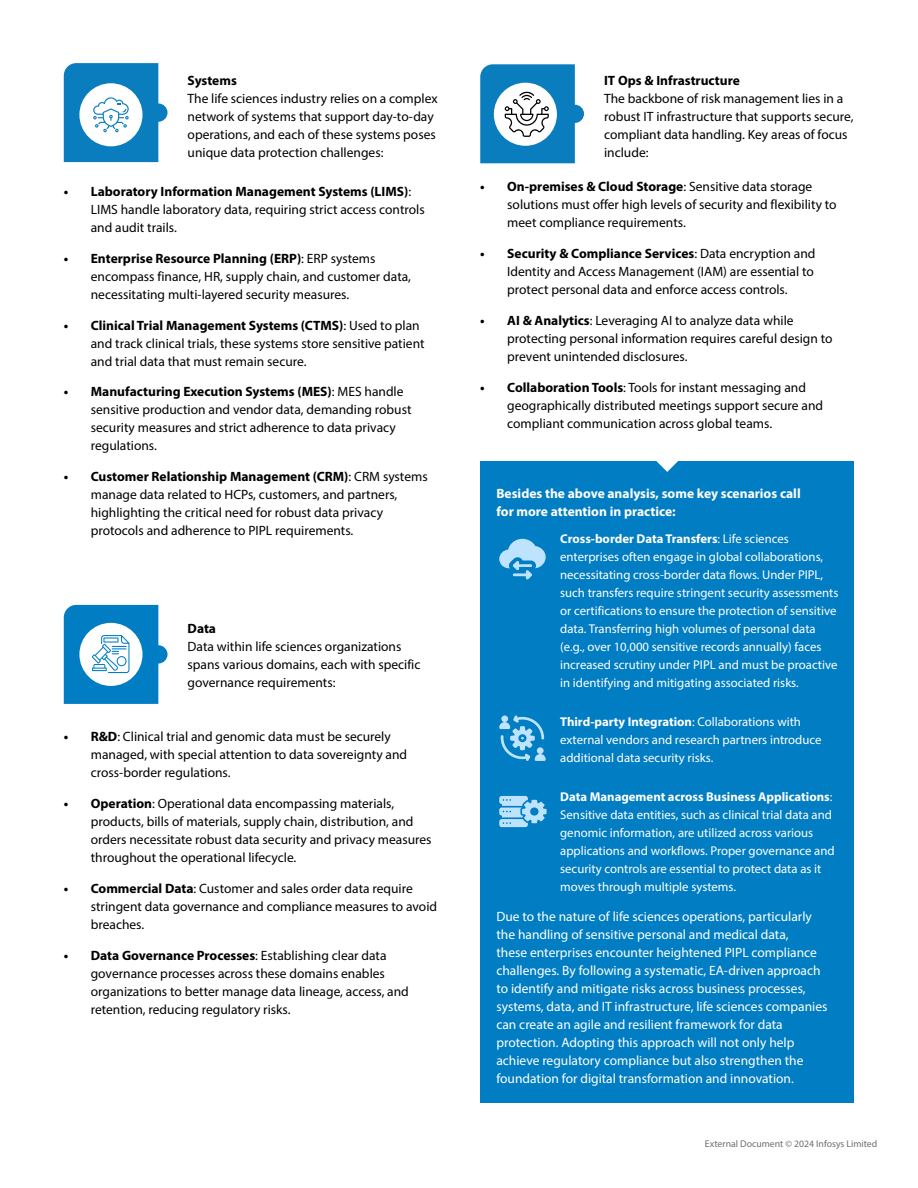
<style>
.page{position:relative;width:918px;height:1188px;background:#fff}
.page>*{position:absolute;margin:0;border:0;box-sizing:border-box;transform-origin:0 0}
.t1{font:13.5px/18px "Myriad Pro";color:#000}
.t2{font:13.5px/18px "Myriad Pro";color:#fff}
.t3{font:700 13.5px/18px "Myriad Pro";color:#fff}
.t4{font:700 13.5px "Myriad Pro";color:#000}
.t5{font:12.75px/18px "Myriad Pro";color:#fff}
.t6{font:9.75px "Myriad Pro";color:#6d6e71}
.s1{font-weight:700}
</style>
<div class="page">
<div style="left:480px;top:461px;width:374px;height:642px;background:#007dc3"></div>
<svg style="left:64px;top:63px;width:104px;height:99px"></svg>
<svg style="left:656px;top:461px;width:22px;height:11px"></svg>
<svg style="left:64px;top:605px;width:104px;height:99px"></svg>
<svg style="left:480px;top:64px;width:104px;height:99px"></svg>
<svg style="left:499px;top:539px;width:47px;height:41px"></svg>
<svg style="left:499px;top:715px;width:47px;height:46px"></svg>
<svg style="left:499px;top:796px;width:48px;height:31px"></svg>
<p class="t4" style="left:188px;top:71px;width:51px">Systems</p>
<p class="t1" style="left:188px;top:89px;width:252px">The life sciences industry relies on a complex network of systems that support day-to-day operations, and each of these systems poses unique data protection challenges:</p>
<p class="t1" style="left:91px;top:182px;width:335px;text-indent:-27px"><span class="s1">• Laboratory Information Management Systems (LIMS)</span>:<br>LIMS handle laboratory data, requiring strict access controls and audit trails.</p>
<p class="t1" style="left:91px;top:249px;width:322px;text-indent:-27px"><span class="s1">• Enterprise Resource Planning (ERP)</span>: ERP systems encompass finance, HR, supply chain, and customer data, necessitating multi-layered security measures.</p>
<p class="t1" style="left:91px;top:316px;width:335px;text-indent:-27px"><span class="s1">• Clinical Trial Management Systems (CTMS)</span>: Used to plan and track clinical trials, these systems store sensitive patient and trial data that must remain secure.</p>
<p class="t1" style="left:91px;top:383px;width:322px;text-indent:-27px"><span class="s1">• Manufacturing Execution Systems (MES)</span>: MES handle sensitive production and vendor data, demanding robust security measures and strict adherence to data privacy regulations.</p>
<p class="t1" style="left:91px;top:467px;width:338px;text-indent:-27px"><span class="s1">• Customer Relationship Management (CRM)</span>: CRM systems manage data related to HCPs, customers, and partners, highlighting the critical need for robust data privacy protocols and adherence to PIPL requirements.</p>
<p class="t4" style="left:188px;top:620px;width:30px">Data</p>
<p class="t1" style="left:188px;top:637px;width:234px">Data within life sciences organizations spans various domains, each with specific governance requirements:</p>
<p class="t1" style="left:91px;top:728px;width:318px;text-indent:-27px"><span class="s1">• R&amp;D</span>: Clinical trial and genomic data must be securely managed, with special attention to data sovereignty and cross-border regulations.</p>
<p class="t1" style="left:91px;top:794px;width:342px;text-indent:-27px"><span class="s1">• Operation</span>: Operational data encompassing materials, products, bills of materials, supply chain, distribution, and orders necessitate robust data security and privacy measures throughout the operational lifecycle.</p>
<p class="t1" style="left:91px;top:879px;width:348px;text-indent:-27px"><span class="s1">• Commercial Data</span>: Customer and sales order data require stringent data governance and compliance measures to avoid breaches.</p>
<p class="t1" style="left:91px;top:946px;width:320px;text-indent:-27px"><span class="s1">• Data Governance Processes</span>: Establishing clear data governance processes across these domains enables organizations to better manage data lineage, access, and retention, reducing regulatory risks.</p>
<p class="t4" style="left:604px;top:71px;width:137px">IT Ops &amp; Infrastructure</p>
<p class="t1" style="left:604px;top:89px;width:251px">The backbone of risk management lies in a robust IT infrastructure that supports secure, compliant data handling. Key areas of focus include:</p>
<p class="t1" style="left:507px;top:178px;width:331px;text-indent:-27px"><span class="s1">• On-premises &amp; Cloud Storage</span>: Sensitive data storage solutions must offer high levels of security and flexibility to meet compliance requirements.</p>
<p class="t1" style="left:507px;top:244px;width:310px;text-align:justify;text-indent:-27px"><span class="s1">• Security &amp; Compliance Services</span>: Data encryption and Identity and Access Management (IAM) are essential to protect personal data and enforce access controls.</p>
<p class="t1" style="left:507px;top:311px;width:327px;text-indent:-27px"><span class="s1">• AI &amp; Analytics</span>: Leveraging AI to analyze data while protecting personal information requires careful design to prevent unintended disclosures.</p>
<p class="t1" style="left:507px;top:378px;width:317px;text-indent:-27px"><span class="s1">• Collaboration Tools</span>: Tools for instant messaging and geographically distributed meetings support secure and compliant communication across global teams.</p>
<p class="t3" style="left:496px;top:484px;width:306px">Besides the above analysis, some key scenarios call for more attention in practice:</p>
<p class="t5" style="left:560px;top:529px;width:280px"><span class="s1">Cross-border Data Transfers</span>: Life sciences enterprises often engage in global collaborations, necessitating cross-border data flows. Under PIPL, such transfers require stringent security assessments or certifications to ensure the protection of sensitive data. Transferring high volumes of personal data (e.g., over 10,000 sensitive records annually) faces increased scrutiny under PIPL and must be proactive in identifying and mitigating associated risks.</p>
<p class="t5" style="left:560px;top:712px;width:263px"><span class="s1">Third-party Integration</span>: Collaborations with external vendors and research partners introduce additional data security risks.</p>
<p class="t5" style="left:560px;top:788px;width:276px"><span class="s1">Data Management across Business Applications</span>:<br>Sensitive data entities, such as clinical trial data and genomic information, are utilized across various applications and workflows. Proper governance and security controls are essential to protect data as it moves through multiple systems.</p>
<p class="t2" style="left:496px;top:908px;width:333px">Due to the nature of life sciences operations, particularly the handling of sensitive personal and medical data,<br>these enterprises encounter heightened PIPL compliance challenges. By following a systematic, EA-driven approach to identify and mitigate risks across business processes, systems, data, and IT infrastructure, life sciences companies can create an agile and resilient framework for data protection. Adopting this approach will not only help achieve regulatory compliance but also strengthen the foundation for digital transformation and innovation.</p>
<p class="t6" style="left:705px;top:1138px;width:174px">External Document © 2024 Infosys Limited</p>
</div>
